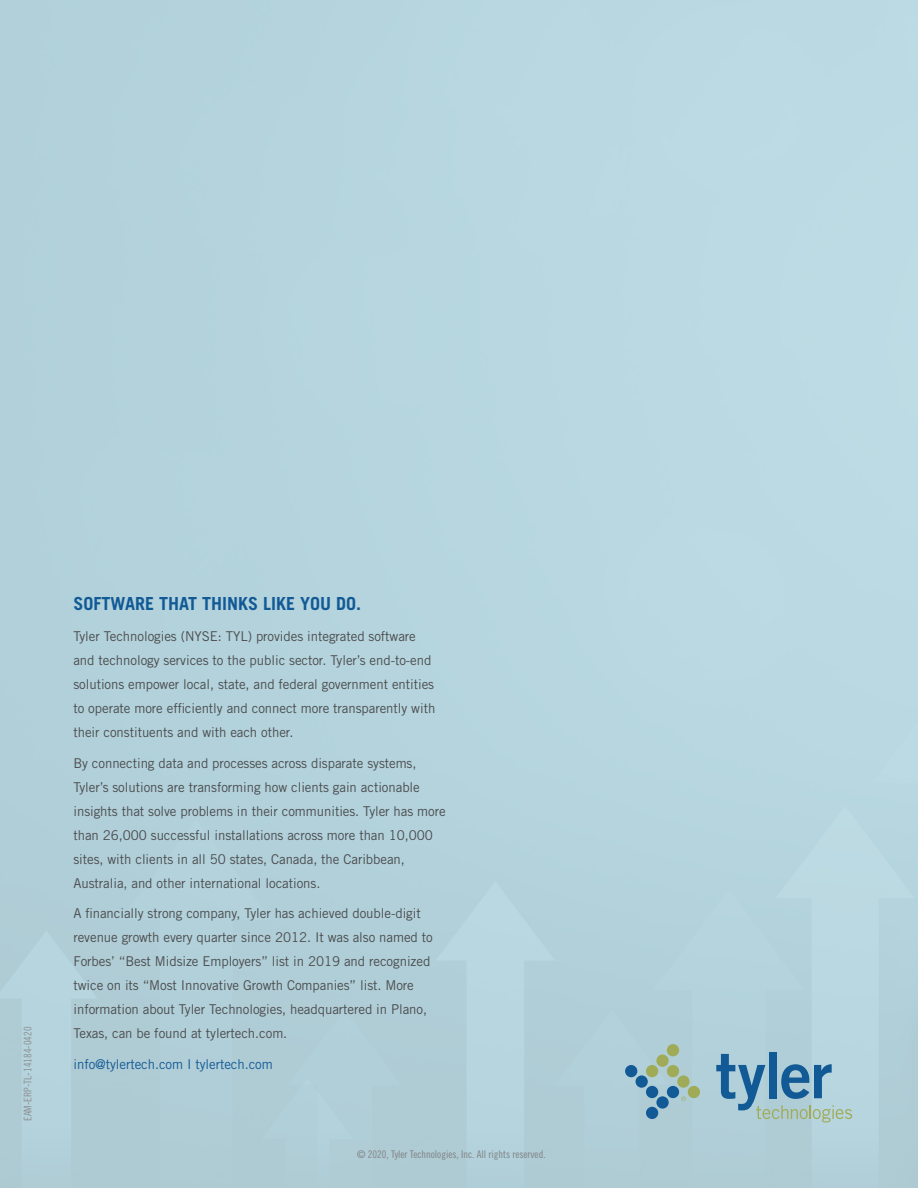
<style>
.page{position:relative;width:918px;height:1188px;background:#b5d4de}
.page>*{position:absolute;margin:0;border:0;box-sizing:border-box;transform-origin:0 0}
.H2{font:700 18px "Trade Gothic";color:#125a96}
.Body_text{font:13.5px/24px "Trade Gothic";letter-spacing:-.005em;color:#4b4c4d}
.Body_text-2{font:13.5px "Trade Gothic";letter-spacing:-.005em;color:#125a96}
.t1{font:10.5px "Trade Gothic Cond Eighteen";color:#808285}
.t2{font:10.5px "Trade Gothic Cond Eighteen";color:#8d8f92}
</style>
<div class="page">
<div style="left:769px;top:1052px;width:8px;height:46px;background:#125a96"></div>
<div style="left:625px;top:1065px;width:12px;height:12px;background:#125a96;border-radius:50%"></div>
<div style="left:636px;top:1075px;width:12px;height:13px;background:#125a96;border-radius:50%"></div>
<div style="left:646px;top:1086px;width:12px;height:12px;background:#125a96;border-radius:50%"></div>
<div style="left:646px;top:1107px;width:12px;height:12px;background:#125a96;border-radius:50%"></div>
<svg style="left:656px;top:1096px;width:13px;height:13px"></svg>
<div style="left:667px;top:1086px;width:12px;height:12px;background:#125a96;border-radius:50%"></div>
<div style="left:646px;top:1065px;width:12px;height:12px;background:#a0ab57;border-radius:50%"></div>
<div style="left:656px;top:1055px;width:13px;height:12px;background:#a0ab57;border-radius:50%"></div>
<div style="left:667px;top:1065px;width:12px;height:12px;background:#a0ab57;border-radius:50%"></div>
<div style="left:677px;top:1075px;width:13px;height:13px;background:#a0ab57;border-radius:50%"></div>
<div style="left:688px;top:1086px;width:12px;height:12px;background:#a0ab57;border-radius:50%"></div>
<div style="left:667px;top:1044px;width:12px;height:12px;background:#a0ab57;border-radius:50%"></div>
<svg style="left:716px;top:1054px;width:136px;height:69px;background:#8ab1c4"></svg>
<svg style="left:681px;top:1096px;width:5px;height:5px"></svg>
<p class="t2" style="left:21px;top:1121px;width:96px;rotate:-90deg">EAM-ERP-TL-14184-0420</p>
<p class="H2" style="left:73px;top:593px;width:289px">SOFTWARE THAT THINKS LIKE YOU DO.</p>
<p class="Body_text" style="left:73px;top:624px;width:363px">Tyler Technologies (NYSE: TYL) provides integrated software and technology services to the public sector. Tyler’s end-to-end solutions empower local, state, and federal government entities to operate more efficiently and connect more transparently with their constituents and with each other.</p>
<p class="Body_text" style="left:73px;top:751px;width:374px">By connecting data and processes across disparate systems, Tyler’s solutions are transforming how clients gain actionable insights that solve problems in their communities. Tyler has more than 26,000 successful installations across more than 10,000 sites, with clients in all 50 states, Canada, the Caribbean, Australia, and other international locations.</p>
<p class="Body_text" style="left:73px;top:901px;width:361px">A financially strong company, Tyler has achieved double-digit revenue growth every quarter since 2012. It was also named to Forbes’ “Best Midsize Employers” list in 2019 and recognized twice on its “Most Innovative Growth Companies” list. More information about Tyler Technologies, headquartered in Plano, Texas, can be found at tylertech.com.</p>
<p class="Body_text-2" style="left:73px;top:1056px;width:201px">info@tylertech.com I tylertech.com</p>
<p class="t1" style="left:357px;top:1148px;width:190px">© 2020, Tyler Technologies, Inc. All rights reserved.</p>
</div>
